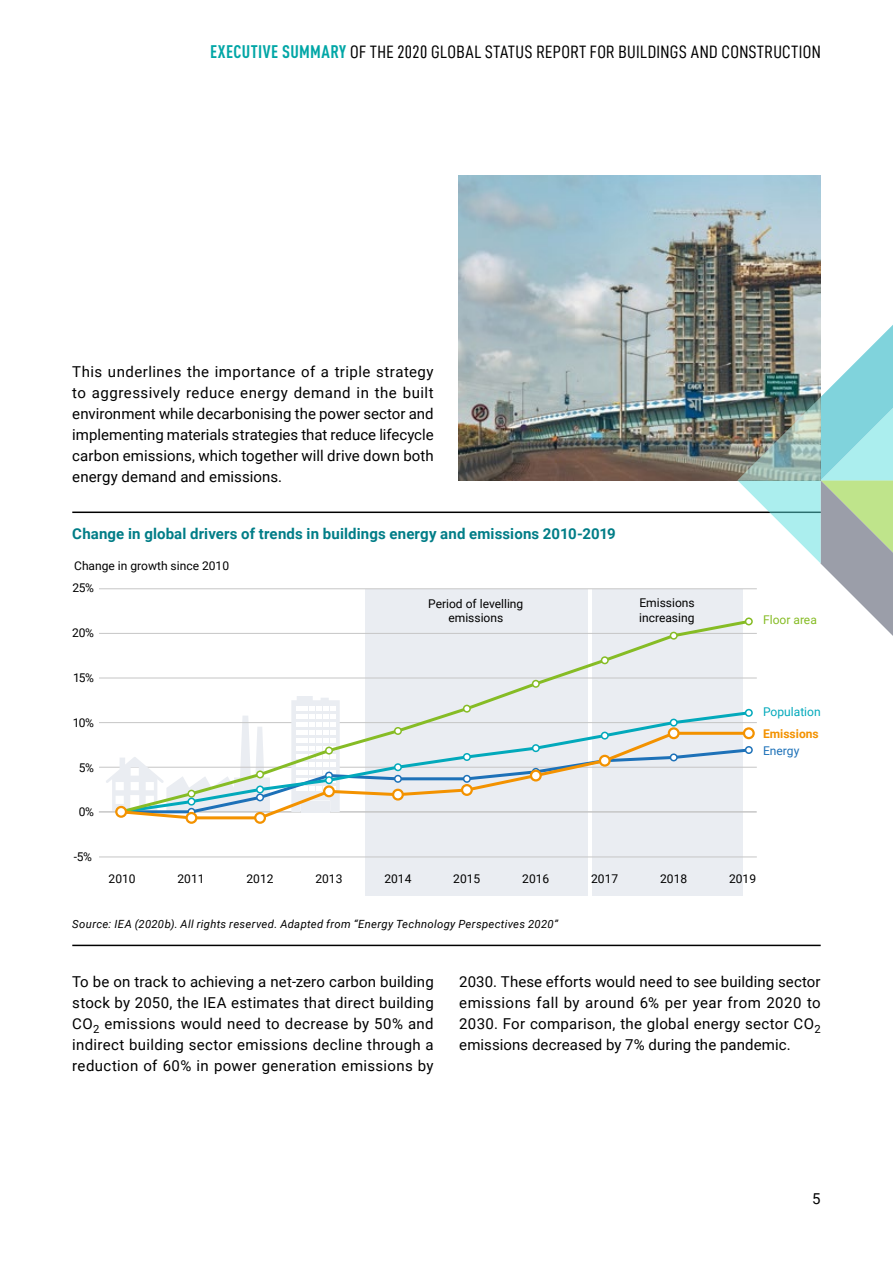
<style>
.page{position:relative;width:893px;height:1263px;background:#fff}
.page>*{position:absolute;margin:0;border:0;box-sizing:border-box;transform-origin:0 0}
.t1{font:18px "D DIN Condensed";letter-spacing:.02em;color:#000}
.t2{font:15px/21px "Roboto";letter-spacing:.01em;color:#000;text-align:justify}
.t3{font:700 15px "Roboto";letter-spacing:.01em;color:#007d87}
.t4{font:12px/14.4px "Roboto";color:#000}
.t5{font:12px "Roboto";color:#02a9bb}
.t6{font:700 12px "Roboto";color:#f39200}
.t7{font:12px "Roboto";color:#86bc25}
.t8{font:12px "Roboto";color:#1d71b8}
.t9{font:italic 11.25px "Roboto";letter-spacing:.03em;color:#000}
.s1{font-family:"DIN Cond";font-weight:700;color:#00a6a6}
</style>
<div class="page">
<hr style="left:72px;top:511px;width:749px;height:2px;background:#000">
<hr style="left:72px;top:945px;width:749px;height:1px;background:#000">
<div style="left:365px;top:589px;width:222px;height:307px;background:#eaedf2"></div>
<div style="left:592px;top:589px;width:151px;height:307px;background:#eaedf2"></div>
<hr style="left:99px;top:588px;width:658px;height:1px;background:#c6c6c6">
<hr style="left:99px;top:633px;width:658px;height:1px;background:#c6c6c6">
<hr style="left:99px;top:678px;width:658px;height:1px;background:#c6c6c6">
<hr style="left:99px;top:722px;width:658px;height:1px;background:#c6c6c6">
<hr style="left:99px;top:767px;width:658px;height:1px;background:#c6c6c6">
<hr style="left:99px;top:856px;width:658px;height:1px;background:#c6c6c6">
<hr style="left:99px;top:811px;width:658px;height:2px;background:#c6c6c6">
<svg style="left:117px;top:618px;width:635px;height:78px"></svg>
<svg style="left:118px;top:815px;width:470px;height:6px"></svg>
<svg style="left:187px;top:813px;width:9px;height:10px"></svg>
<div style="left:185px;top:812px;width:12px;height:12px;border:2px solid #f39200;border-radius:50%"></div>
<div style="left:255px;top:813px;width:10px;height:10px;background:#fff;border-radius:50%"></div>
<div style="left:254px;top:812px;width:12px;height:12px;border:2px solid #f39200;border-radius:50%"></div>
<div style="left:533px;top:680px;width:6px;height:7px;background:#fff;border-radius:50%"></div>
<div style="left:532px;top:680px;width:8px;height:8px;border:2px solid #86bc25;border-radius:50%"></div>
<div style="left:601px;top:657px;width:7px;height:6px;background:#fff;border-radius:50%"></div>
<div style="left:601px;top:656px;width:8px;height:8px;border:2px solid #86bc25;border-radius:50%"></div>
<div style="left:670px;top:632px;width:7px;height:7px;background:#fff;border-radius:50%"></div>
<div style="left:670px;top:632px;width:8px;height:8px;border:2px solid #86bc25;border-radius:50%"></div>
<div style="left:745px;top:746px;width:8px;height:8px;border:2px solid #1d71b8;border-radius:50%"></div>
<svg style="left:106px;top:696px;width:646px;height:119px"></svg>
<div style="left:745px;top:709px;width:8px;height:8px;border:2px solid #02a9bb;border-radius:50%"></div>
<svg style="left:744px;top:728px;width:10px;height:10px"></svg>
<div style="left:743px;top:727px;width:12px;height:12px;border:2px solid #f39200;border-radius:50%"></div>
<div style="left:116px;top:807px;width:10px;height:10px;background:#fff;border-radius:50%"></div>
<div style="left:115px;top:806px;width:12px;height:12px;border:2px solid #f39200;border-radius:50%"></div>
<img style="left:458px;top:175px;width:363px;height:306px">
<svg style="left:737px;top:314px;width:156px;height:333px"></svg>
<p class="t1" style="left:210px;top:41px;width:612px"><span class="s1">EXECUTIVE SUMMARY</span> OF THE 2020 GLOBAL STATUS REPORT FOR BUILDINGS AND CONSTRUCTION</p>
<p class="t2" style="left:72px;top:361px;width:363px">This underlines the importance of a triple strategy to aggressively reduce energy demand in the built environment while decarbonising the power sector and implementing materials strategies that reduce lifecycle carbon emissions, which together will drive down both energy demand and emissions.</p>
<p class="t3" style="left:72px;top:523px;width:545px">Change in global drivers of trends in buildings energy and emissions 2010-2019</p>
<p class="t4" style="left:74px;top:558px;width:156px">Change in growth since 2010</p>
<p class="t4" style="left:73px;top:580px;width:23px">25%</p>
<p class="t4" style="left:72px;top:625px;width:23px">20%</p>
<p class="t4" style="left:73px;top:670px;width:22px">15%</p>
<p class="t4" style="left:73px;top:715px;width:23px">10%</p>
<p class="t4" style="left:79px;top:760px;width:17px">5%</p>
<p class="t4" style="left:79px;top:804px;width:17px">0%</p>
<p class="t4" style="left:74px;top:849px;width:20px">-5%</p>
<p class="t4" style="left:109px;top:871px;width:29px">2010</p>
<p class="t4" style="left:178px;top:871px;width:29px">2011</p>
<p class="t4" style="left:428px;top:596px;width:97px;text-align:center">Period of levelling emissions</p>
<p class="t4" style="left:246px;top:871px;width:29px">2012</p>
<p class="t4" style="left:315px;top:871px;width:29px">2013</p>
<p class="t4" style="left:384px;top:871px;width:29px">2014</p>
<p class="t4" style="left:453px;top:871px;width:29px">2015</p>
<p class="t4" style="left:522px;top:871px;width:29px">2016</p>
<p class="t4" style="left:591px;top:871px;width:29px">2017</p>
<p class="t9" style="left:72px;top:916px;width:487px">Source: IEA (2020b). All rights reserved. Adapted from “Energy Technology Perspectives 2020”</p>
<p class="t4" style="left:639px;top:595px;width:57px">Emissions increasing</p>
<p class="t7" style="left:763px;top:612px;width:55px">Floor area</p>
<p class="t5" style="left:763px;top:704px;width:59px">Population</p>
<p class="t6" style="left:763px;top:725px;width:57px">Emissions</p>
<p class="t8" style="left:763px;top:743px;width:38px">Energy</p>
<p class="t4" style="left:660px;top:871px;width:29px">2018</p>
<p class="t4" style="left:729px;top:871px;width:29px">2019</p>
<p class="t2" style="left:72px;top:970px;width:363px">To be on track to achieving a net-zero carbon building stock by 2050, the IEA estimates that direct building CO<sub>2</sub> emissions would need to decrease by 50% and indirect building sector emissions decline through a reduction of 60% in power generation emissions by</p>
<p class="t2" style="left:459px;top:970px;width:363px">2030. These efforts would need to see building sector emissions fall by around 6% per year from 2020 to 2030. For comparison, the global energy sector CO<sub>2 </sub>emissions decreased by 7% during the pandemic.</p>
<p class="t2" style="left:812px;top:1188px;width:10px">5</p>
</div>
